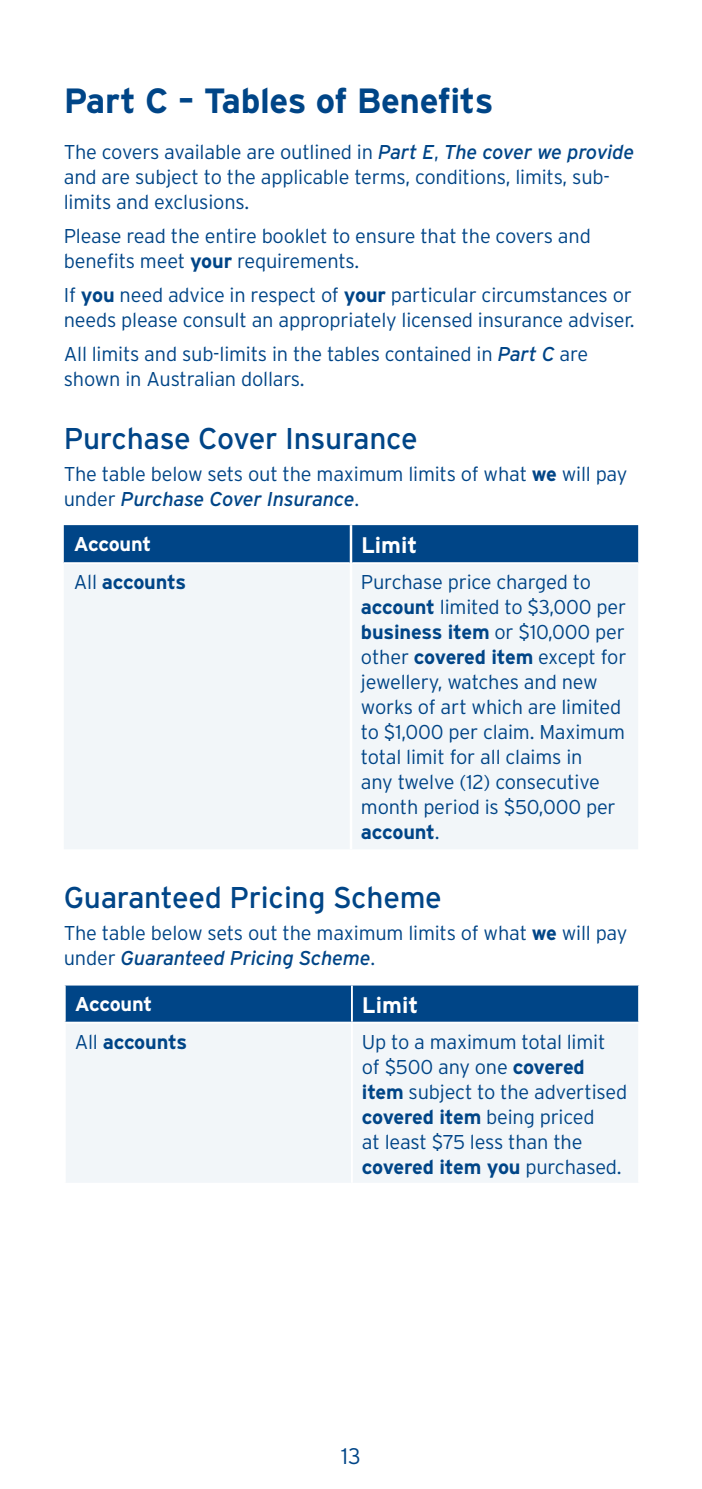
<style>
.page{position:relative;width:702px;height:1489px;background:#fff}
.page>*{position:absolute;margin:0;border:0;box-sizing:border-box;transform-origin:0 0}
.t1{font:700 35px "Interstate";letter-spacing:-.015em;color:#004587}
.t2{font:30px "Interstate";letter-spacing:-.01em;color:#004587}
.t3{font:700 22.5px "Interstate";color:#fff}
.t4{font:300 22.5px "Interstate";color:#004587}
.t5{font:300 20px/25px "Interstate";letter-spacing:-.01em;color:#004587}
.t6{font:700 20px "Interstate";letter-spacing:-.015em;color:#004587}
.t7{font:700 20px "Interstate";letter-spacing:-.02em;color:#fff}
.s1{font-weight:400;font-style:italic}
.s2{font-weight:700}
.s3{font-weight:300}
</style>
<div class="page">
<div style="left:64px;top:525px;width:574px;height:37px;background:#004587"></div>
<div style="left:64px;top:564px;width:574px;height:285px;background:#f2f6f9"></div>
<hr style="left:350px;top:525px;width:2px;height:38px;background:#fff">
<hr style="left:350px;top:563px;width:2px;height:286px;background:#fff">
<div style="left:66px;top:985px;width:572px;height:36px;background:#004587"></div>
<div style="left:66px;top:1024px;width:572px;height:158px;background:#f2f6f9"></div>
<hr style="left:351px;top:985px;width:2px;height:36px;background:#fff">
<hr style="left:351px;top:1023px;width:2px;height:159px;background:#fff">
<h1 class="t1" style="left:64px;top:79px;width:431px">Part C – Tables of Benefits</h1>
<p class="t5" style="left:64px;top:140px;width:572px">The covers available are outlined in <span class="s1">Part E</span>, <span class="s1">The cover we provide </span>and are subject to the applicable terms, conditions, limits, sub&shy;limits and exclusions.</p>
<p class="t5" style="left:64px;top:223px;width:528px">Please read the entire booklet to ensure that the covers and benefits meet <span class="s2">your</span> requirements.</p>
<p class="t5" style="left:64px;top:282px;width:572px">If <span class="s2">you</span> need advice in respect of <span class="s2">your</span> particular circumstances or needs please consult an appropriately licensed insurance adviser.</p>
<p class="t5" style="left:64px;top:341px;width:526px">All limits and sub-limits in the tables contained in <span class="s1">Part C</span> are shown in Australian dollars.</p>
<h2 class="t2" style="left:64px;top:420px;width:355px">Purchase Cover Insurance</h2>
<p class="t5" style="left:64px;top:461px;width:565px">The table below sets out the maximum limits of what <span class="s2">we</span> will pay under <span class="s1">Purchase Cover Insurance</span>.</p>
<p class="t7" style="left:74px;top:532px;width:79px">Account</p>
<p class="t3" style="left:361px;top:531px;width:58px">Limit</p>
<p class="t6" style="left:74px;top:570px;width:114px"><span class="s3">All</span> accounts</p>
<p class="t5" style="left:361px;top:569px;width:267px">Purchase price charged to <span class="s2">account</span> limited to $3,000 per <span class="s2">business item</span> or $10,000 per other <span class="s2">covered item</span> except for jewellery, watches and new works of art which are limited to $1,000 per claim. Maximum total limit for all claims in<br>any twelve (12) consecutive month period is $50,000 per <span class="s2">account</span>.</p>
<h2 class="t2" style="left:64px;top:878px;width:379px">Guaranteed Pricing Scheme</h2>
<p class="t5" style="left:64px;top:920px;width:565px">The table below sets out the maximum limits of what <span class="s2">we</span> will pay under <span class="s1">Guaranteed Pricing Scheme</span>.</p>
<p class="t7" style="left:75px;top:991px;width:79px">Account</p>
<p class="t3" style="left:362px;top:990px;width:58px">Limit</p>
<p class="t6" style="left:75px;top:1029px;width:114px"><span class="s3">All</span> accounts</p>
<p class="t5" style="left:362px;top:1028px;width:267px">Up to a maximum total limit of $500 any one <span class="s2">covered item</span> subject to the advertised <span class="s2">covered item</span> being priced<br>at least $75 less than the <span class="s2">covered item you</span> purchased.</p>
<p class="t4" style="left:341px;top:1442px;width:21px">13</p>
</div>
